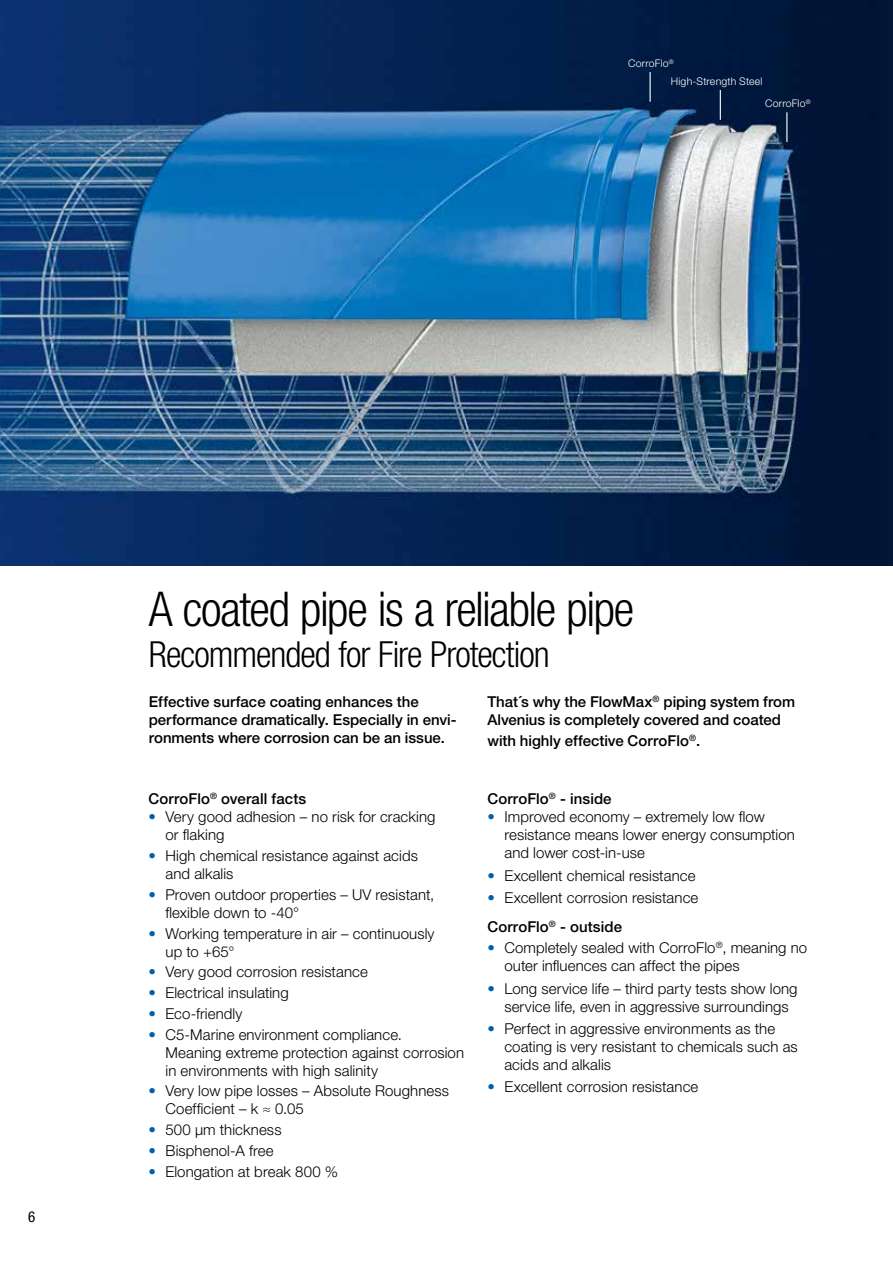
<style>
.page{position:relative;width:893px;height:1263px;background:#fff}
.page>*{position:absolute;margin:0;border:0;box-sizing:border-box;transform-origin:0 0}
.t1{font:300 condensed 48px "Helvetica Neue LT Std";letter-spacing:-.03em;color:#000}
.t2{font:300 condensed 36px "Helvetica Neue LT Std";letter-spacing:-.025em;color:#000}
.t3{font:300 15px/18px "Helvetica Neue LT Std";letter-spacing:.005em;color:#000}
.t4{font:500 15px/18px "Helvetica Neue LT Std";color:#000}
.t5{font:condensed 15px "Helvetica Neue LT Std";color:#000}
.t6{font:300 10.5px/17.4px "Helvetica Neue LT Std";letter-spacing:.02em;color:#fff}
.s1{color:#005faa}
.s2{font-weight:500}
</style>
<div class="page">
<img style="left:0;top:0;width:893px;height:566px">
<hr style="left:649px;top:72px;width:2px;height:30px;background:#fff">
<hr style="left:720px;top:90px;width:1px;height:30px;background:#fff">
<hr style="left:786px;top:112px;width:1px;height:30px;background:#fff">
<p class="t6" style="left:671px;top:55px;width:93px;text-indent:-43px">CorroFlo<sup>®<br></sup>High-Strength Steel</p>
<p class="t6" style="left:765px;top:95px;width:47px">CorroFlo<sup>®</sup></p>
<p class="t5" style="left:28px;top:1208px;width:9px">6</p>
<h1 class="t1" style="left:149px;top:582px;width:487px">A coated pipe is a reliable pipe</h1>
<h2 class="t2" style="left:149px;top:633px;width:403px">Recommended for Fire Protection</h2>
<p class="t4" style="left:149px;top:692px;width:309px">Effective surface coating enhances the performance dramatically. Especially in envi&shy;ronments where corrosion can be an issue.</p>
<p class="t4" style="left:487px;top:692px;width:309px">That´s why the FlowMax<sup>®</sup> piping system from<br>Alvenius is completely covered and coated</p>
<p class="t4" style="left:487px;top:731px;width:214px">with highly effective CorroFlo<sup>®</sup>.</p>
<p class="t4" style="left:148px;top:790px;width:159px">CorroFlo<sup>®</sup> overall facts</p>
<p class="t3" style="left:166px;top:808px;width:271px;text-indent:-17px"><span class="s1">•</span> Very good adhesion – no risk for cracking or flaking</p>
<p class="t3" style="left:166px;top:846px;width:254px;text-indent:-17px"><span class="s1">•</span> High chemical resistance against acids and alkalis</p>
<p class="t3" style="left:166px;top:885px;width:270px;text-indent:-17px"><span class="s1">•</span> Proven outdoor properties – UV resistant, flexible down to -40°</p>
<p class="t3" style="left:166px;top:924px;width:270px;text-indent:-17px"><span class="s1">•</span> Working temperature in air – continuously up to +65°</p>
<p class="t3" style="left:148px;top:963px;width:221px"><span class="s1">•</span> Very good corrosion resistance</p>
<p class="t3" style="left:148px;top:983px;width:142px"><span class="s1">•</span> Electrical insulating</p>
<p class="t3" style="left:148px;top:1004px;width:95px"><span class="s1">•</span> Eco-friendly</p>
<p class="t3" style="left:166px;top:1025px;width:300px;text-indent:-17px"><span class="s1">•</span> C5-Marine environment compliance.<br>Meaning extreme protection against corrosion in environments with high salinity</p>
<p class="t3" style="left:166px;top:1082px;width:285px;text-indent:-17px"><span class="s1">•</span> Very low pipe losses – Absolute Roughness<br>Coefficient – k ≈ 0.05</p>
<p class="t3" style="left:148px;top:1120px;width:135px"><span class="s1">•</span> 500 µm thickness</p>
<p class="t3" style="left:148px;top:1141px;width:127px"><span class="s1">•</span> Bisphenol-A free</p>
<p class="t3" style="left:148px;top:1162px;width:191px"><span class="s1">•</span> Elongation at break 800 %</p>
<p class="t4" style="left:487px;top:790px;width:126px">CorroFlo<sup>®</sup> - inside</p>
<p class="t3" style="left:504px;top:808px;width:292px;text-indent:-17px"><span class="s1">•</span> Improved economy – extremely low flow resistance means lower energy consumption and lower cost-in-use</p>
<p class="t3" style="left:487px;top:866px;width:210px"><span class="s1">•</span> Excellent chemical resistance</p>
<p class="t3" style="left:487px;top:882px;width:213px;line-height:29.5px"><span class="s1">•</span> Excellent corrosion resistance<br><span class="s2">CorroFlo</span><sup>®</sup> <span class="s2">- outside</span></p>
<p class="t3" style="left:504px;top:939px;width:304px;text-indent:-17px"><span class="s1">•</span> Completely sealed with CorroFlo<sup>®</sup>, meaning no outer influences can affect the pipes</p>
<p class="t3" style="left:487px;top:979px;width:312px;text-align:center"><span class="s1">•</span> Long service life – third party tests show long service life, even in aggressive surroundings</p>
<p class="t3" style="left:504px;top:1019px;width:295px;text-indent:-17px"><span class="s1">•</span> Perfect in aggressive environments as the coating is very resistant to chemicals such as acids and alkalis</p>
<p class="t3" style="left:487px;top:1077px;width:213px"><span class="s1">•</span> Excellent corrosion resistance</p>
</div>
